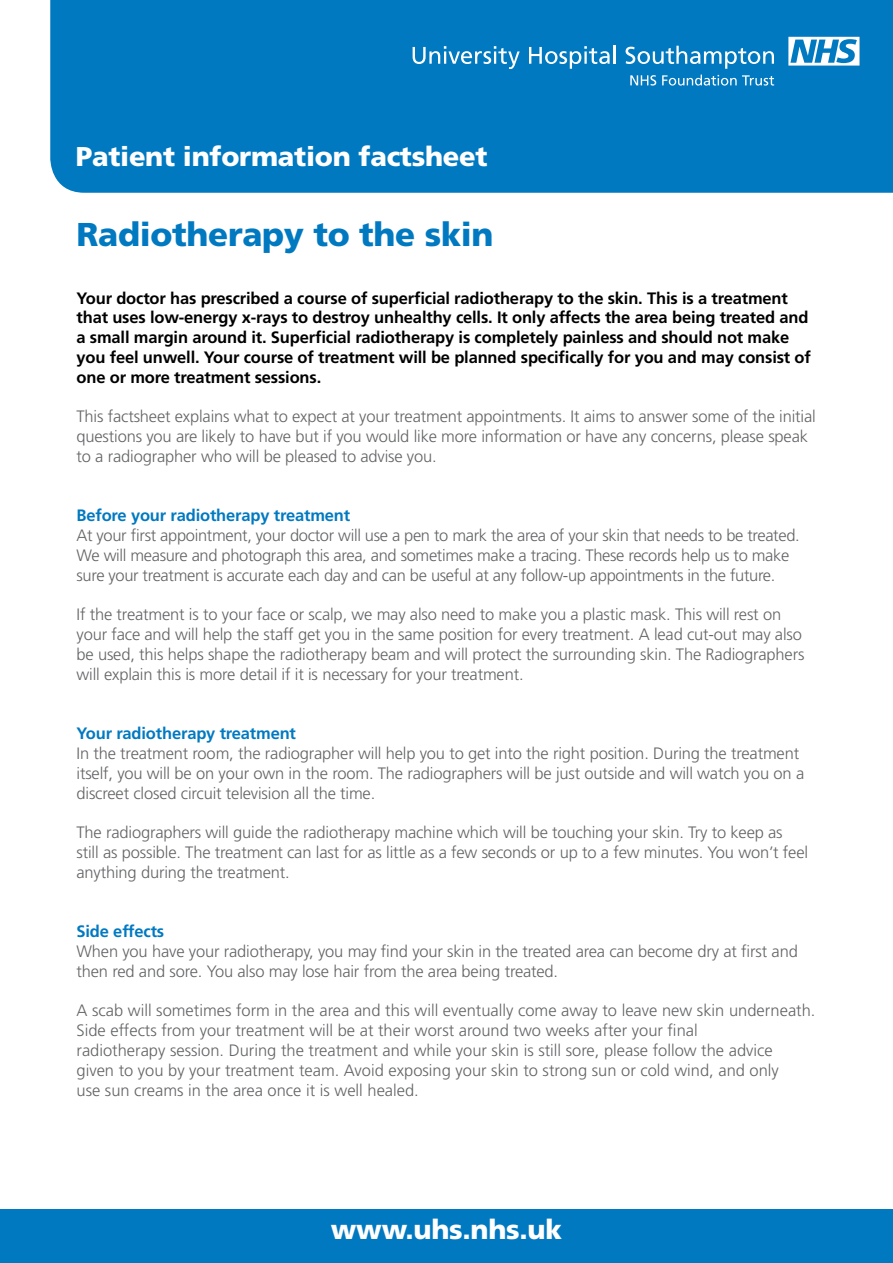
<style>
.page{position:relative;width:893px;height:1263px;background:#fff}
.page>*{position:absolute;margin:0;border:0;box-sizing:border-box;transform-origin:0 0}
.t1{font:900 33px "Frutiger";letter-spacing:-.01em;color:#0079c1}
.t2{font:900 27.15px "Frutiger";letter-spacing:-.01em;color:#fff}
.t3{font:300 16.5px/19.8px "Frutiger";letter-spacing:-.01em;color:#636466}
.t4{font:700 16.5px/19.8px "Frutiger";letter-spacing:-.01em;color:#000}
.t5{font:700 16.5px "Frutiger";letter-spacing:-.01em;color:#0079c1}
</style>
<div class="page">
<div style="left:0;top:1209px;width:893px;height:54px;background:#0079c1"></div>
<div style="left:50px;top:0;width:843px;height:193px;background:#0079c1"></div>
<svg style="left:413px;top:46px;width:107px;height:23px;background:#3996ce"></svg>
<svg style="left:529px;top:46px;width:81px;height:23px"></svg>
<hr style="left:613px;top:46px;width:3px;height:18px;background:#fff">
<svg style="left:626px;top:46px;width:148px;height:23px;background:#3b98cf"></svg>
<svg style="left:630px;top:75px;width:26px;height:11px"></svg>
<svg style="left:662px;top:75px;width:112px;height:11px"></svg>
<svg style="left:788px;top:37px;width:71px;height:29px"></svg>
<h2 class="t2" style="left:76px;top:140px;width:413px">Patient information factsheet</h2>
<h1 class="t1" style="left:77px;top:215px;width:419px">Radiotherapy to the skin</h1>
<p class="t4" style="left:77px;top:288px;width:736px">Your doctor has prescribed a course of superficial radiotherapy to the skin. This is a treatment that uses low-energy x-rays to destroy unhealthy cells. It only affects the area being treated and a small margin around it. Superficial radiotherapy is completely painless and should not make you feel unwell. Your course of treatment will be planned specifically for you and may consist of one or more treatment sessions.</p>
<p class="t3" style="left:77px;top:407px;width:741px">This factsheet explains what to expect at your treatment appointments. It aims to answer some of the initial questions you are likely to have but if you would like more information or have any concerns, please speak to a radiographer who will be pleased to advise you.</p>
<p class="t5" style="left:77px;top:506px;width:275px">Before your radiotherapy treatment</p>
<p class="t3" style="left:77px;top:525px;width:725px">At your first appointment, your doctor will use a pen to mark the area of your skin that needs to be treated.<br>We will measure and photograph this area, and sometimes make a tracing. These records help us to make sure your treatment is accurate each day and can be useful at any follow-up appointments in the future.</p>
<p class="t3" style="left:77px;top:605px;width:729px">If the treatment is to your face or scalp, we may also need to make you a plastic mask. This will rest on your face and will help the staff get you in the same position for every treatment. A lead cut-out may also be used, this helps shape the radiotherapy beam and will protect the surrounding skin. The Radiographers will explain this is more detail if it is necessary for your treatment.</p>
<p class="t5" style="left:77px;top:724px;width:221px">Your radiotherapy treatment</p>
<p class="t3" style="left:77px;top:743px;width:729px">In the treatment room, the radiographer will help you to get into the right position. During the treatment itself, you will be on your own in the room. The radiographers will be just outside and will watch you on a discreet closed circuit television all the time.</p>
<p class="t3" style="left:77px;top:822px;width:733px">The radiographers will guide the radiotherapy machine which will be touching your skin. Try to keep as still as possible. The treatment can last for as little as a few seconds or up to a few minutes. You won’t feel anything during the treatment.</p>
<p class="t5" style="left:77px;top:922px;width:89px">Side effects</p>
<p class="t3" style="left:77px;top:941px;width:723px">When you have your radiotherapy, you may find your skin in the treated area can become dry at first and then red and sore. You also may lose hair from the area being treated.</p>
<p class="t3" style="left:77px;top:1001px;width:740px">A scab will sometimes form in the area and this will eventually come away to leave new skin underneath.<br>Side effects from your treatment will be at their worst around two weeks after your final<br>radiotherapy session. During the treatment and while your skin is still sore, please follow the advice<br>given to you by your treatment team. Avoid exposing your skin to strong sun or cold wind, and only<br>use sun creams in the area once it is well healed.</p>
<h2 class="t2" style="left:331px;top:1213px;width:233px">www.uhs.nhs.uk</h2>
</div>
